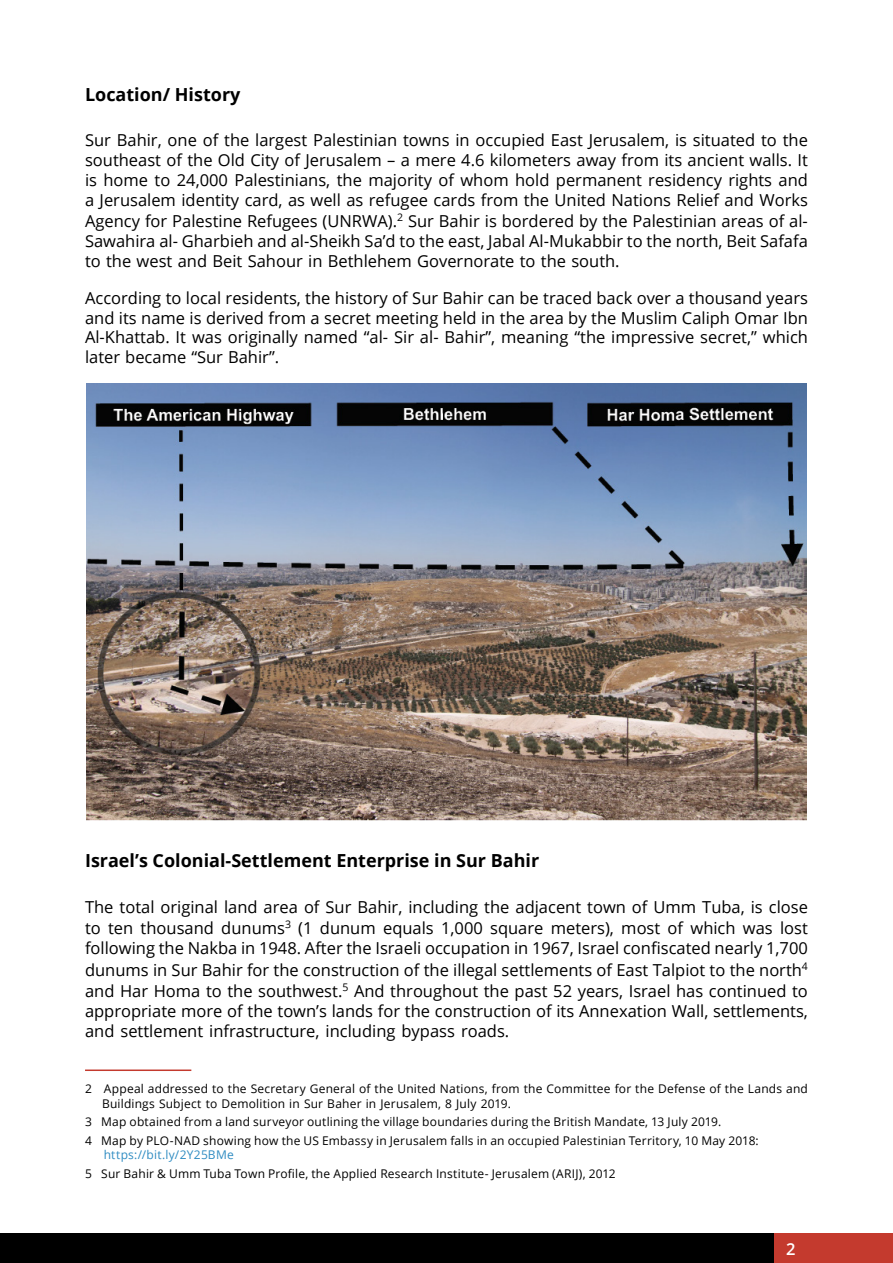
<style>
.page{position:relative;width:893px;height:1263px;background:#fff}
.page>*{position:absolute;margin:0;border:0;box-sizing:border-box;transform-origin:0 0}
.t1{font:700 18px "Open Sans";color:#000}
.t2{font:16.5px/19.8px "Open Sans";color:#000;text-align:justify}
.t3{font:600 16.5px "Open Sans";color:#fff}
.t4{font:12px/14.4px "Open Sans";letter-spacing:.015em;color:#000}
.t5{font:12px "Open Sans";letter-spacing:.02em;color:#2f8cc2}
</style>
<div class="page">
<div style="left:774px;top:1233px;width:119px;height:30px;background:#c43a2e"></div>
<div style="left:0;top:1233px;width:774px;height:30px;background:#000"></div>
<img style="left:86px;top:384px;width:721px;height:436px">
<hr style="left:85px;top:1069px;width:106px;height:2px;background:#c43a2e">
<p class="t1" style="left:85px;top:82px;width:157px">Location/ History</p>
<p class="t2" style="left:85px;top:130px;width:724px">Sur Bahir, one of the largest Palestinian towns in occupied East Jerusalem, is situated to the southeast of the Old City of Jerusalem – a mere 4.6 kilometers away from its ancient walls. It is home to 24,000 Palestinians, the majority of whom hold permanent residency rights and a Jerusalem identity card, as well as refugee cards from the United Nations Relief and Works</p>
<p class="t2" style="left:85px;top:211px;width:724px">Agency for Palestine Refugees (UNRWA).<sup>2</sup> Sur Bahir is bordered by the Palestinian areas of al-Sawahira al- Gharbieh and al-Sheikh Sa’d to the east, Jabal Al-Mukabbir to the north, Beit Safafa to the west and Beit Sahour in Bethlehem Governorate to the south.</p>
<p class="t2" style="left:85px;top:288px;width:724px">According to local residents, the history of Sur Bahir can be traced back over a thousand years and its name is derived from a secret meeting held in the area by the Muslim Caliph Omar Ibn Al-Khattab. It was originally named “al- Sir al- Bahir”, meaning “the impressive secret,” which later became “Sur Bahir”.</p>
<p class="t1" style="left:85px;top:848px;width:456px">Israel’s Colonial-Settlement Enterprise in Sur Bahir</p>
<p class="t2" style="left:85px;top:895px;width:724px;line-height:21.6px">The total original land area of Sur Bahir, including the adjacent town of Umm Tuba, is close to ten thousand dunums<sup>3</sup> (1 dunum equals 1,000 square meters), most of which was lost</p>
<p class="t2" style="left:85px;top:937px;width:724px;line-height:21.6px">following the Nakba in 1948. After the Israeli occupation in 1967, Israel confiscated nearly 1,700 dunums in Sur Bahir for the construction of the illegal settlements of East Talpiot to the north<sup>4 </sup>and Har Homa to the southwest.<sup>5</sup> And throughout the past 52 years, Israel has continued to</p>
<p class="t2" style="left:85px;top:1001px;width:724px">appropriate more of the town’s lands for the construction of its Annexation Wall, settlements, and settlement infrastructure, including bypass roads.</p>
<p class="t4" style="left:102px;top:1081px;width:707px;text-indent:-17px">2 Appeal addressed to the Secretary General of the United Nations, from the Committee for the Defense of the Lands and<br>Buildings Subject to Demolition in Sur Baher in Jerusalem, 8 July 2019.</p>
<p class="t4" style="left:85px;top:1112px;width:675px;line-height:18.6px">3 Map obtained from a land surveyor outlining the village boundaries during the British Mandate, 13 July 2019.<br>4 Map by PLO-NAD showing how the US Embassy in Jerusalem falls in an occupied Palestinian Territory, 10 May 2018:</p>
<p class="t5" style="left:104px;top:1147px;width:132px">https://bit.ly/2Y25BMe</p>
<p class="t4" style="left:85px;top:1166px;width:532px">5 Sur Bahir &amp; Umm Tuba Town Profile, the Applied Research Institute- Jerusalem (ARIJ), 2012</p>
<p class="t3" style="left:786px;top:1237px;width:11px">2</p>
</div>
